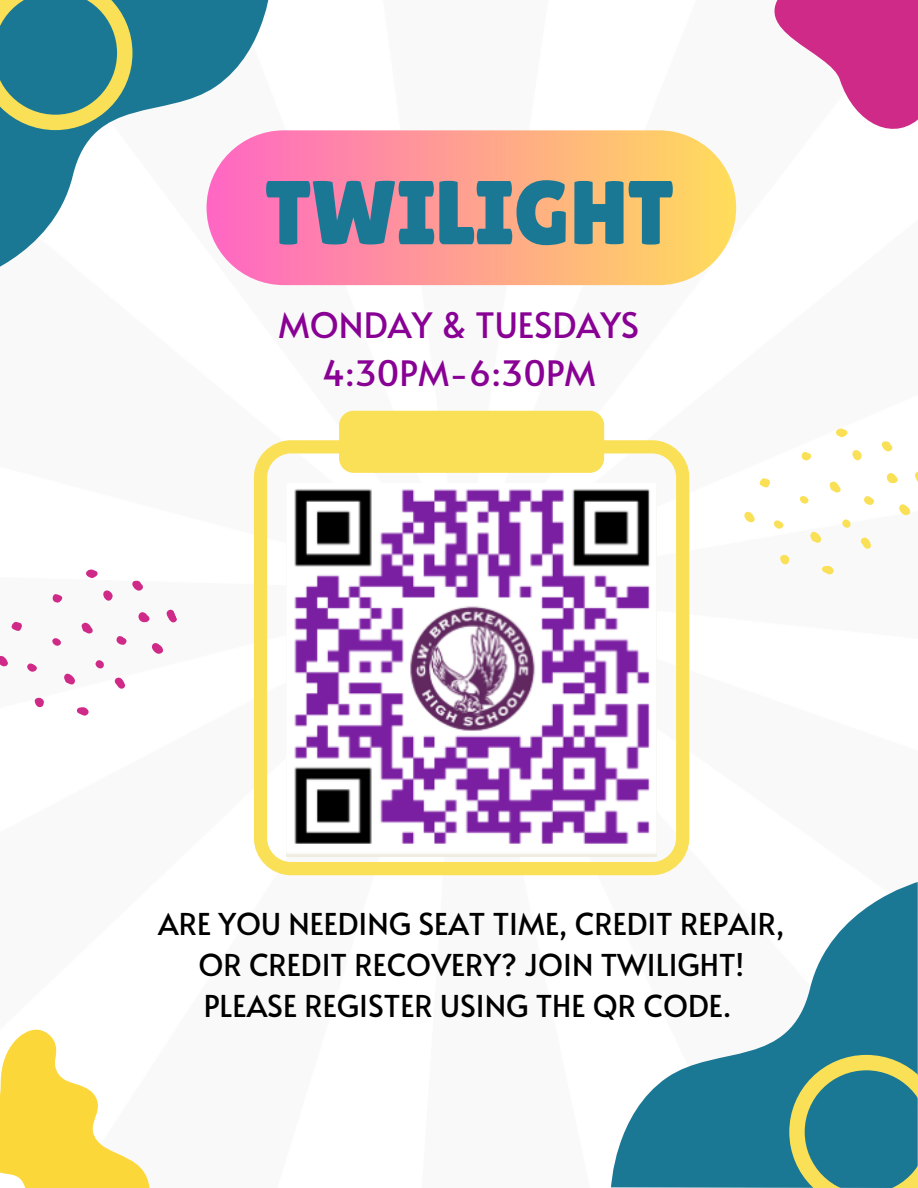
<style>
.page{position:relative;width:918px;height:1188px;background:#fff}
.page>*{position:absolute;margin:0;border:0;box-sizing:border-box;transform-origin:0 0}
.t1{font:90.3px "Lilita One";color:#1b7895}
.t2{font:34.95px "Alata";color:#880094}
.t3{font:30.15px/40.8px "Alata";color:#000;text-align:center}
</style>
<div class="page">
<svg style="left:611px;top:882px;width:307px;height:306px"></svg>
<svg style="left:0;top:1029px;width:150px;height:159px"></svg>
<svg style="left:254px;top:440px;width:435px;height:435px"></svg>
<div style="left:339px;top:411px;width:265px;height:62px;background:#fae056;border-radius:15px"></div>
<svg style="left:207px;top:130px;width:529px;height:155px;background:#fea78a"></svg>
<svg style="left:0;top:0;width:272px;height:282px"></svg>
<svg style="left:727px;top:0;width:191px;height:182px"></svg>
<svg style="left:744px;top:428px;width:174px;height:147px"></svg>
<svg style="left:0;top:569px;width:177px;height:147px"></svg>
<svg style="left:0;top:0;width:132px;height:130px;background:#519188"></svg>
<svg style="left:789px;top:1055px;width:129px;height:133px;background:#4c8f87"></svg>
<img style="left:286px;top:484px;width:370px;height:372px">
<p class="t1" style="left:266px;top:161px;width:409px">TWILIGHT</p>
<p class="t2" style="left:279px;top:299px;width:362px">MONDAY &amp; TUESDAYS</p>
<p class="t2" style="left:322px;top:347px;width:275px">4:30PM-6:30PM</p>
<p class="t3" style="left:158px;top:903px;width:628px">ARE YOU NEEDING SEAT TIME, CREDIT REPAIR,<br>OR CREDIT RECOVERY? JOIN TWILIGHT!<br>PLEASE REGISTER USING THE QR CODE.</p>
</div>
